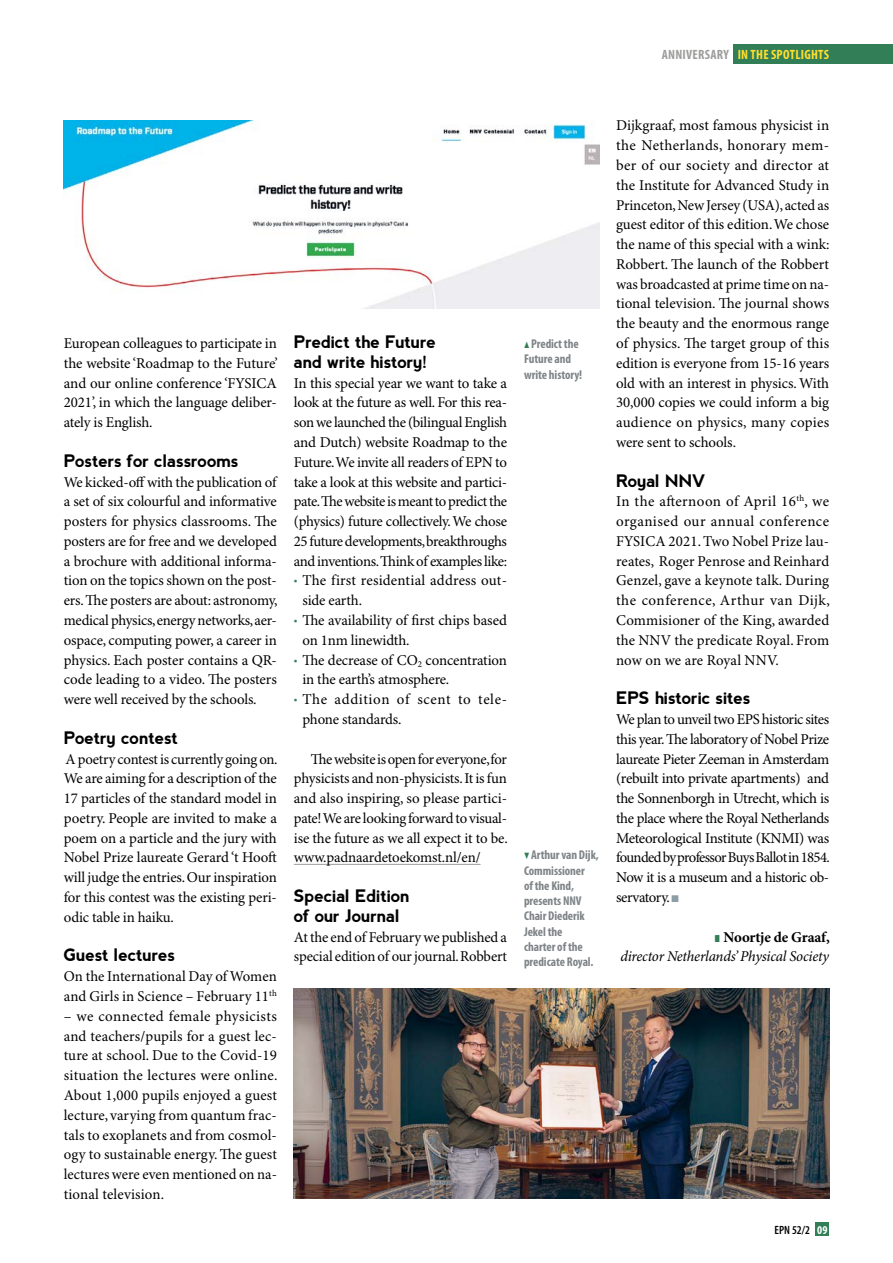
<style>
.page{position:relative;width:893px;height:1263px;background:#fff}
.page>*{position:absolute;margin:0;border:0;box-sizing:border-box;transform-origin:0 0}
.t1{font:700 17.25px/19.8px "nevis";letter-spacing:-.015em;color:#000}
.t2{font:15px/19.8px "Minion Pro";letter-spacing:-.01em;color:#000;text-align:justify}
.t3{font:italic 15px/19.8px "Minion Pro";letter-spacing:-.015em;color:#000;text-align:right}
.t4{font:15px/19.8px "Minion Pro";letter-spacing:.01em;color:#000}
.t5{font:15px/19.8px "Minion Pro";letter-spacing:.03em;color:#000}
.t6{font:700 condensed 13.5px "Myriad Pro";letter-spacing:.02em;color:#ffdf30}
.t7{font:700 condensed 13.5px "Myriad Pro";color:#9d9d9c}
.t8{font:700 condensed 12.75px/15.3px "Myriad Pro";letter-spacing:-.005em;color:#7d8386}
.t9{font:600 condensed 12px "Myriad Pro";color:#000}
.s1{font-family:"Myriad Pro";font-weight:300;color:#317e57}
.s2{font-family:"Mathematical Pi Six";font-weight:400;font-stretch:normal;font-size:8.7px;color:#317e57}
.s3{color:#8c9da6}
.s4{font-family:"Myriad Pro";font-weight:900;font-style:normal;font-size:9.75px;color:#317e57}
.s5{font-weight:700;font-style:normal}
.s6{font-weight:700;color:#fff}
</style>
<div class="page">
<div style="left:816px;top:1222px;width:13px;height:14px;background:#317e57"></div>
<div style="left:733px;top:45px;width:160px;height:19px;background:#317e57"></div>
<hr style="left:294px;top:864px;width:187px;height:1px;background:#9d9d9c">
<img style="left:64px;top:121px;width:535px;height:187px">
<img style="left:294px;top:988px;width:535px;height:211px">
<p class="t7" style="left:662px;top:47px;width:8px">anniversary</p>
<p class="t6" style="left:738px;top:47px;width:93px">IN THE SPOTLIGHTS</p>
<p class="t2" style="left:64px;top:334px;width:216px">European colleagues to participate in the website ‘Roadmap to the Future’ and our online conference ‘FYSICA 2021’, in which the language deliber&shy;ately is English.</p>
<p class="t1" style="left:64px;top:451px;width:176px">Posters for classrooms</p>
<p class="t2" style="left:64px;top:472px;width:215px">We kicked-off with the publication of a set of six colourful and informative posters for physics classrooms. The posters are for free and we developed a brochure with additional informa&shy;tion on the topics shown on the post&shy;ers. The posters are about: astronomy, medical physics, energy networks, aer&shy;ospace, computing power, a career in physics. Each poster contains a QR&shy;code leading to a video. The posters were well received by the schools.</p>
<p class="t1" style="left:64px;top:728px;width:116px">Poetry contest</p>
<p class="t2" style="left:64px;top:749px;width:215px">A poetry contest is currently going on.<br>We are aiming for a description of the 17 particles of the standard model in poetry. People are invited to make a poem on a particle and the jury with Nobel Prize laureate Gerard ‘t Hooft will judge the entries. Our inspiration for this contest was the existing peri&shy;odic table in haiku.</p>
<p class="t1" style="left:64px;top:945px;width:113px">Guest lectures</p>
<p class="t2" style="left:64px;top:967px;width:215px">On the International Day of Women and Girls in Science – February 11<sup>th</sup></p>
<p class="t2" style="left:64px;top:1007px;width:215px">– we connected female physicists and teachers/pupils for a guest lec&shy;ture at school. Due to the Covid-19 situation the lectures were online.<br>About 1,000 pupils enjoyed a guest lecture, varying from quantum frac&shy;tals to exoplanets and from cosmol&shy;ogy to sustainable energy. The guest lectures were even mentioned on na&shy;tional television.</p>
<p class="t1" style="left:294px;top:332px;width:144px">Predict the Future and write history!</p>
<p class="t2" style="left:294px;top:373px;width:215px">In this special year we want to take a look at the future as well. For this rea&shy;son we launched the (bilingual English and Dutch) website Roadmap to the Future. We invite all readers of EPN to take a look at this website and partici&shy;pate. The website is meant to predict the (physics) future collectively. We chose 25 future developments, breakthroughs and inventions. Think of examples like:</p>
<p class="t4" style="left:302px;top:571px;width:206px;text-indent:-9px"><span class="s1">•</span> The first residential address out&shy;side earth.</p>
<p class="t2" style="left:302px;top:611px;width:206px;text-indent:-8px"><span class="s1">•</span> The availability of first chips based on 1nm linewidth.</p>
<p class="t2" style="left:302px;top:650px;width:206px;text-indent:-8px"><span class="s1">•</span> The decrease of CO<sub>2</sub> concentration in the earth’s atmosphere.</p>
<p class="t5" style="left:302px;top:690px;width:206px;text-indent:-8px"><span class="s1">•</span> The addition of scent to tele&shy;phone standards.</p>
<p class="t2" style="left:294px;top:749px;width:215px;text-indent:17px">The website is open for everyone, for physicists and non-physicists. It is fun and also inspiring, so please partici&shy;pate! We are looking forward to visual&shy;ise the future as we all expect it to be. www.padnaardetoekomst.nl/en/</p>
<p class="t1" style="left:294px;top:886px;width:117px">Special Edition of our Journal</p>
<p class="t2" style="left:294px;top:927px;width:215px">At the end of February we published a special edition of our journal. Robbert</p>
<p class="t8" style="left:524px;top:336px;width:60px"><span class="s2">m</span> Predict the<br>Future and write history!</p>
<p class="t8" style="left:524px;top:847px;width:76px"><span class="s2">.</span> Arthur van Dijk,<br>Commissioner<br>of the Kind, presents NNV<br>Chair Diederik<br>Jekel the<br>charter of the predicate Royal.</p>
<p class="t2" style="left:616px;top:116px;width:215px">Dijkgraaf, most famous physicist in the Netherlands, honorary mem&shy;ber of our society and director at the Institute for Advanced Study in Princeton, New Jersey (USA), acted as guest editor of this edition. We chose the name of this special with a wink:<br>Robbert. The launch of the Robbert was broadcasted at prime time on na&shy;tional television. The journal shows the beauty and the enormous range of physics. The target group of this edition is everyone from 15-16 years old with an interest in physics. With 30,000 copies we could inform a big audience on physics, many copies were sent to schools.</p>
<p class="t1" style="left:616px;top:470px;width:91px">Royal NNV</p>
<p class="t2" style="left:616px;top:492px;width:215px">In the afternoon of April 16<sup>th</sup>, we organised our annual conference FYSICA 2021. Two Nobel Prize lau&shy;reates, Roger Penrose and Reinhard Genzel, gave a keynote talk. During the conference, Arthur van Dijk, Commisioner of the King, awarded the NNV the predicate Royal. From now on we are Royal NNV.</p>
<p class="t1" style="left:616px;top:688px;width:136px">EPS historic sites</p>
<p class="t2" style="left:616px;top:710px;width:215px">We plan to unveil two EPS historic sites this year. The laboratory of Nobel Prize laureate Pieter Zeeman in Amsterdam (rebuilt into private apartments) and the Sonnenborgh in Utrecht, which is the place where the Royal Netherlands Meteorological Institute (KNMI) was founded by professor Buys Ballot in 1854.<br>Now it is a museum and a historic ob&shy;servatory. <span class="s3">■</span></p>
<p class="t3" style="left:620px;top:927px;width:211px"><span class="s4">l</span><span class="s5">Noortje de Graaf,<br></span>director Netherlands’ Physical Society</p>
<p class="t9" style="left:774px;top:1223px;width:54px">EPN 52/2 <span class="s6">09</span></p>
</div>
